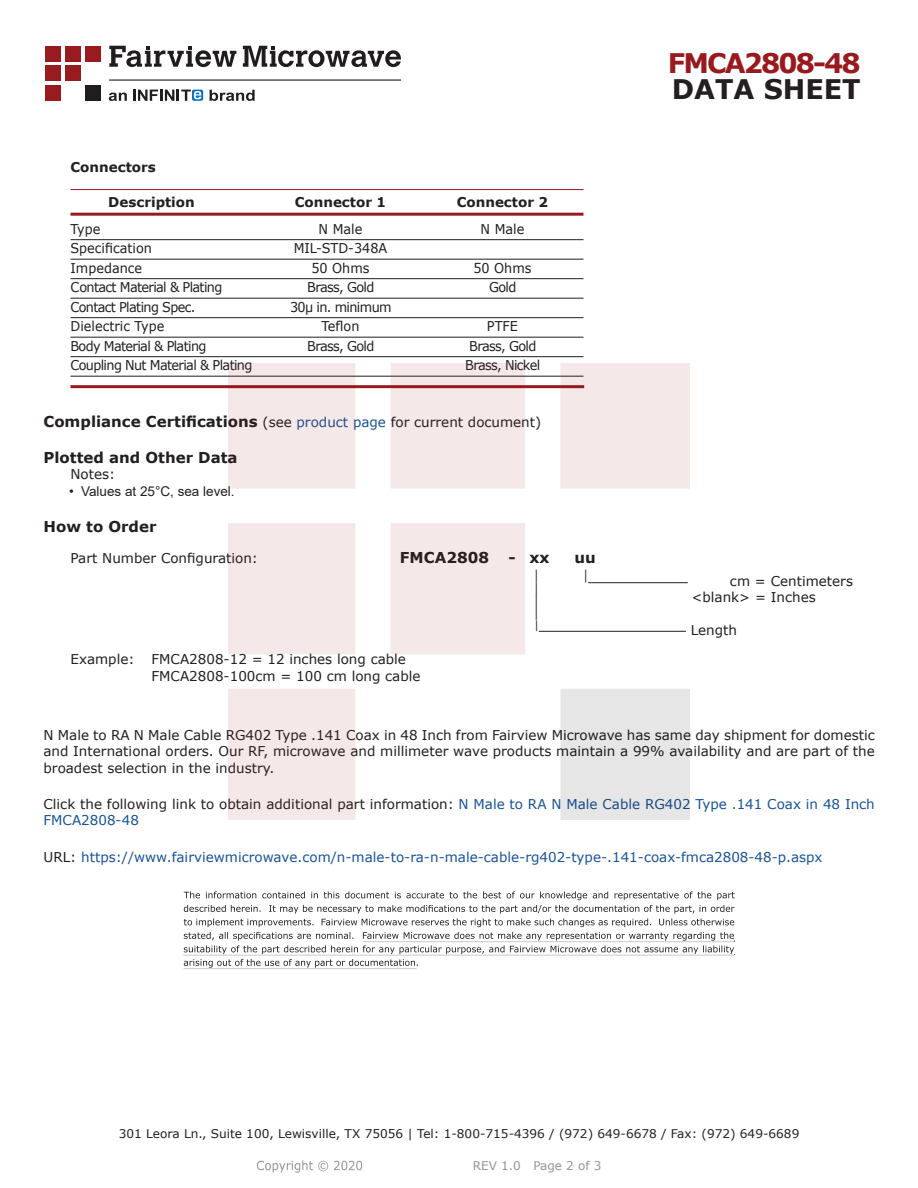
<style>
.page{position:relative;width:918px;height:1188px;background:#fff}
.page>*{position:absolute;margin:0;border:0;box-sizing:border-box;transform-origin:0 0}
.FM{font:700 27px "Verdana";letter-spacing:-.07em;color:#981a1e}
.t1{font:700 27px "Verdana";color:#231f20}
.Specs_Para{font:25.8px "Verdana";color:#231f20;scale:.39 1}
.Head1_for_Compliance{font:700 15px "Verdana";color:#231f20}
.Specs_Para-2{font:700 15px "Verdana";color:#231f20}
.Web_Description_Para{font:13.5px/16.2px "Verdana";color:#231f20;text-align:justify}
.Table_Body_Connector{font:13.5px "Verdana";letter-spacing:-.05em;color:#231f20;scale:.95 1}
.Specs_Para-3{font:13.5px "Verdana";color:#231f20}
.URL_para{font:13.5px "Verdana";color:#1a5392}
.Table_Body_Connector-2{font:13.5px "Verdana";color:#231f20;scale:.95 1}
.Table_Header_Connect{font:700 13.5px "Verdana";color:#231f20}
.t2{font:13.5px "Arial";color:#231f20}
.Head2{font:700 13.5px "Verdana";color:#231f20}
.Specs_Para-4{font:13.5px "Verdana";color:#231f20;scale:.75 1}
.t3{font:12px "Verdana";color:#231f20}
.REV_Info{font:12px "Verdana";color:#939598}
.Specs_Para-5{font:11.25px "Verdana";color:#231f20;scale:.86 1}
.s1{font-weight:400;font-size:13.5px}
.s2{font-weight:400;font-size:13.5px;color:#1a5392}
.s3{color:#1a5392}
.s4{color:#231f20}
</style>
<div class="page">
<hr style="left:70px;top:189px;width:514px;height:1px;background:#981a1e">
<hr style="left:70px;top:213px;width:514px;height:3px;background:#981a1e">
<hr style="left:70px;top:239px;width:514px;height:1px;background:#231f20">
<hr style="left:70px;top:259px;width:514px;height:1px;background:#231f20">
<hr style="left:70px;top:278px;width:514px;height:1px;background:#231f20">
<hr style="left:70px;top:298px;width:514px;height:1px;background:#231f20">
<hr style="left:70px;top:317px;width:514px;height:1px;background:#231f20">
<hr style="left:70px;top:337px;width:514px;height:1px;background:#231f20">
<hr style="left:70px;top:356px;width:514px;height:1px;background:#231f20">
<hr style="left:70px;top:376px;width:514px;height:1px;background:#231f20">
<hr style="left:70px;top:385px;width:514px;height:3px;background:#981a1e">
<svg style="left:184px;top:891px;width:551px;height:77px"></svg>
<hr style="left:363px;top:941px;width:372px;height:1px;background:#231f20">
<hr style="left:183px;top:955px;width:551px;height:1px;background:#231f20">
<hr style="left:184px;top:968px;width:233px;height:1px;background:#231f20">
<img style="left:257px;top:1160px;width:106px;height:13px">
<img style="left:228px;top:364px;width:462px;height:456px">
<div style="left:45px;top:46px;width:16px;height:15px;background:#971b1f"></div>
<div style="left:65px;top:66px;width:16px;height:15px;background:#971b1f"></div>
<div style="left:85px;top:85px;width:16px;height:16px;background:#211d1e"></div>
<div style="left:45px;top:85px;width:16px;height:16px;background:#971b1f"></div>
<div style="left:85px;top:46px;width:16px;height:15px;background:#971b1f"></div>
<div style="left:45px;top:66px;width:16px;height:15px;background:#971b1f"></div>
<div style="left:65px;top:46px;width:16px;height:15px;background:#971b1f"></div>
<svg style="left:109px;top:46px;width:292px;height:21px"></svg>
<svg style="left:192px;top:90px;width:11px;height:11px"></svg>
<svg style="left:133px;top:90px;width:68px;height:11px"></svg>
<svg style="left:210px;top:90px;width:45px;height:11px"></svg>
<svg style="left:109px;top:93px;width:18px;height:8px"></svg>
<hr style="left:109px;top:80px;width:292px;height:1px;background:#211d1e">
<p class="Head2" style="left:70px;top:158px;width:87px">Connectors</p>
<p class="Table_Header_Connect" style="left:108px;top:192px;width:88px">Description</p>
<p class="Table_Header_Connect" style="left:295px;top:192px;width:93px">Connector 1</p>
<p class="Table_Header_Connect" style="left:457px;top:192px;width:93px">Connector 2</p>
<p class="Table_Body_Connector" style="left:70px;top:219px;width:33px">Type</p>
<p class="Table_Body_Connector" style="left:319px;top:219px;width:48px">N Male</p>
<p class="Table_Body_Connector" style="left:481px;top:219px;width:48px">N Male</p>
<p class="Table_Body_Connector-2" style="left:70px;top:239px;width:87px">Specification</p>
<p class="Table_Body_Connector-2" style="left:294px;top:239px;width:100px">MIL-STD-348A</p>
<p class="Table_Body_Connector-2" style="left:70px;top:258px;width:77px">Impedance</p>
<p class="Table_Body_Connector" style="left:311px;top:258px;width:63px">50 Ohms</p>
<p class="Table_Body_Connector" style="left:473px;top:258px;width:63px">50 Ohms</p>
<p class="Table_Body_Connector" style="left:70px;top:278px;width:161px">Contact Material &amp; Plating</p>
<p class="Table_Body_Connector" style="left:307px;top:278px;width:72px">Brass, Gold</p>
<p class="Table_Body_Connector" style="left:489px;top:278px;width:30px">Gold</p>
<p class="Table_Body_Connector" style="left:70px;top:297px;width:133px">Contact Plating Spec.</p>
<p class="Table_Body_Connector" style="left:290px;top:297px;width:108px">30µ in. minimum</p>
<p class="Table_Body_Connector-2" style="left:70px;top:317px;width:100px">Dielectric Type</p>
<p class="Table_Body_Connector" style="left:321px;top:317px;width:42px">Teflon</p>
<p class="Table_Body_Connector" style="left:487px;top:317px;width:34px">PTFE</p>
<p class="Table_Body_Connector" style="left:70px;top:336px;width:145px">Body Material &amp; Plating</p>
<p class="Table_Body_Connector" style="left:307px;top:336px;width:72px">Brass, Gold</p>
<p class="Table_Body_Connector" style="left:469px;top:336px;width:72px">Brass, Gold</p>
<p class="Table_Body_Connector" style="left:70px;top:356px;width:193px">Coupling Nut Material &amp; Plating</p>
<p class="Table_Body_Connector" style="left:465px;top:356px;width:80px">Brass, Nickel</p>
<p class="FM" style="left:668px;top:44px;width:194px">FMCA2808-48</p>
<p class="t1" style="left:672px;top:70px;width:191px">DATA SHEET</p>
<p class="Head1_for_Compliance" style="left:44px;top:411px;width:499px">Compliance Certifications <span class="s1">(see</span> <span class="s2">product page</span> <span class="s1">for current document)</span></p>
<p class="Head1_for_Compliance" style="left:44px;top:447px;width:196px">Plotted and Other Data</p>
<p class="Specs_Para-3" style="left:70px;top:465px;width:46px">Notes:</p>
<p class="t2" style="left:69px;top:482px;width:167px">• Values at 25°C, sea level.</p>
<p class="Head1_for_Compliance" style="left:44px;top:515px;width:115px">How to Order</p>
<p class="Specs_Para-3" style="left:70px;top:549px;width:189px">Part Number Configuration:</p>
<p class="Specs_Para-2" style="left:400px;top:547px;width:91px">FMCA2808</p>
<p class="Specs_Para-2" style="left:509px;top:547px;width:43px">- xx</p>
<p class="Specs_Para-2" style="left:575px;top:547px;width:23px">uu</p>
<p class="Specs_Para-4" style="left:534px;top:566px;width:8px">|</p>
<p class="Specs_Para-4" style="left:584px;top:566px;width:8px">|</p>
<p class="Specs_Para-3" style="left:730px;top:572px;width:125px">cm = Centimeters</p>
<p class="Specs_Para-4" style="left:534px;top:579px;width:8px">|</p>
<p class="Specs_Para-3" style="left:692px;top:588px;width:126px">&lt;blank&gt; = Inches</p>
<p class="Specs_Para" style="left:534px;top:588px;width:13px">|</p>
<p class="Specs_Para-5" style="left:534px;top:617px;width:7px">|</p>
<p class="Specs_Para-3" style="left:691px;top:620px;width:48px">Length</p>
<p class="Specs_Para-3" style="left:70px;top:650px;width:66px">Example:</p>
<p class="Specs_Para-3" style="left:152px;top:650px;width:256px">FMCA2808-12 = 12 inches long cable</p>
<p class="Specs_Para-3" style="left:152px;top:666px;width:271px">FMCA2808-100cm = 100 cm long cable</p>
<p class="Web_Description_Para" style="left:44px;top:727px;width:833px">N Male to RA N Male Cable RG402 Type .141 Coax in 48 Inch from Fairview Microwave has same day shipment for domestic and International orders. Our RF, microwave and millimeter wave products maintain a 99% availability and are part of the broadest selection in the industry.</p>
<p class="Web_Description_Para" style="left:44px;top:796px;width:833px">Click the following link to obtain additional part information: <span class="s3">N Male to RA N Male Cable RG402 Type .141 Coax in 48 Inch<br>FMCA2808-48</span></p>
<p class="URL_para" style="left:44px;top:848px;width:781px"><span class="s4">URL:</span> https://www.fairviewmicrowave.com/n-male-to-ra-n-male-cable-rg402-type-.141-coax-fmca2808-48-p.aspx</p>
<p class="t3" style="left:119px;top:1125px;width:682px">301 Leora Ln., Suite 100, Lewisville, TX 75056 | Tel: 1-800-715-4396 / (972) 649-6678 / Fax: (972) 649-6689</p>
<p class="REV_Info" style="left:473px;top:1157px;width:130px">REV 1.0 Page 2 of 3</p>
</div>
